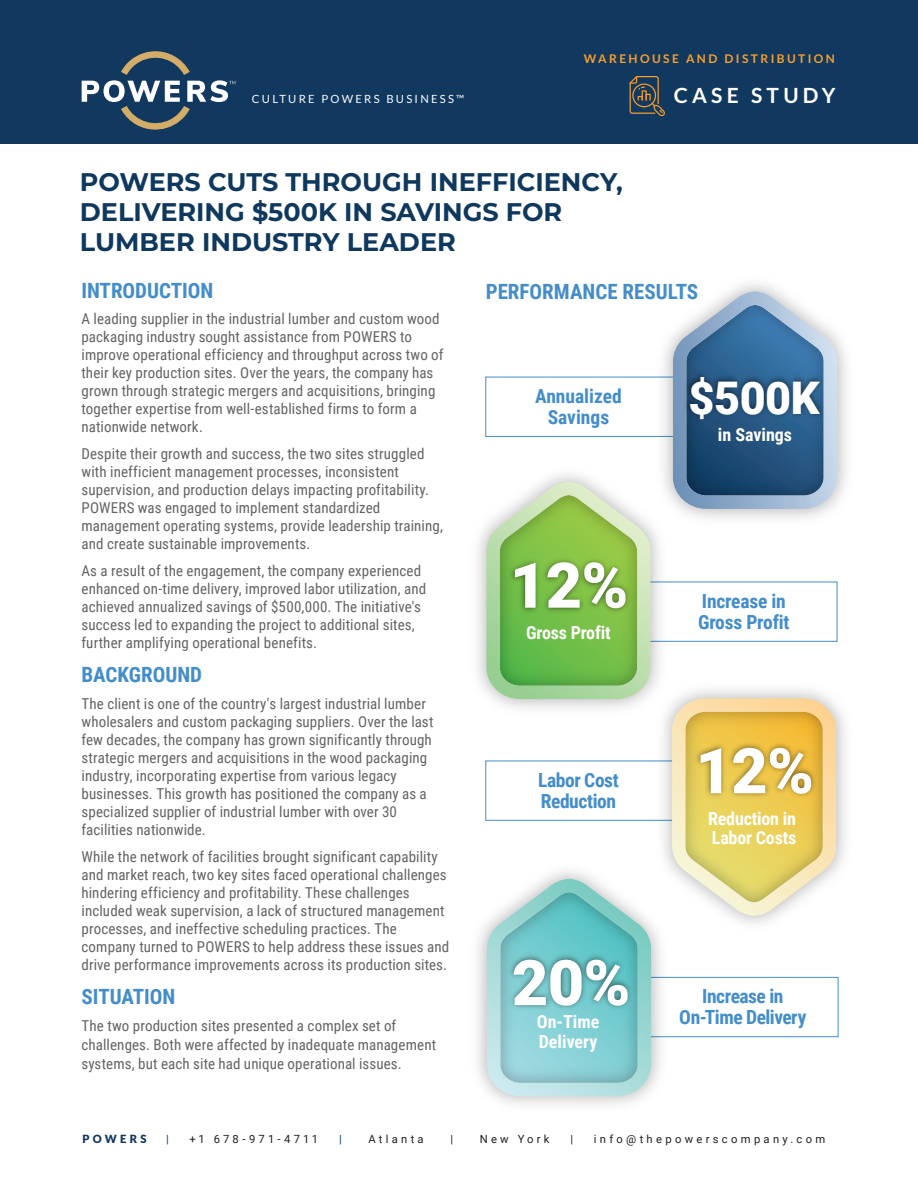
<style>
.page{position:relative;width:918px;height:1188px;background:#fff}
.page>*{position:absolute;margin:0;border:0;box-sizing:border-box;transform-origin:0 0}
.t1{font:900 63px "Roboto";color:#fff}
.t2{font:900 45px "Roboto";color:#fff}
.t3{font:700 25.5px/30px "Montserrat";color:#0e385e}
.t4{font:700 21px "Roboto Condensed";color:#438dcb}
.t5{font:700 21px "Lato";letter-spacing:.2em;color:#fff}
.t6{font:700 19.5px/21px "Roboto Condensed";letter-spacing:-.02em;color:#438dcb}
.t7{font:700 19.5px/21px "Roboto Condensed";color:#438dcb;text-align:center}
.t8{font:700 18px/19.5px "Roboto Condensed";letter-spacing:-.01em;color:#fff}
.t9{font:15px/18px "Roboto Condensed";letter-spacing:.005em;color:#636366}
.t10{font:700 12px "Lato";letter-spacing:.2em;color:#f89f2c}
.t11{font:11.25px "Roboto";letter-spacing:.29em;color:#231f20}
.t12{font:11.25px "Lato";letter-spacing:.2em;color:#fff}
.t13{font:900 11.25px "Lato";letter-spacing:.285em;color:#11385f}
.t14{font:11.25px "Roboto";color:#11385f}
</style>
<div class="page">
<div style="left:485px;top:377px;width:198px;height:60px;border:1px solid #438dcb"></div>
<svg style="left:673px;top:291px;width:164px;height:218px;background:#6e90af"></svg>
<div style="left:485px;top:761px;width:198px;height:60px;border:1px solid #438dcb"></div>
<div style="left:639px;top:582px;width:198px;height:60px;border:1px solid #438dcb"></div>
<div style="left:0;top:0;width:918px;height:144px;background:#11385f"></div>
<svg style="left:82px;top:51px;width:153px;height:79px"></svg>
<svg style="left:630px;top:76px;width:35px;height:40px"></svg>
<img style="left:679px;top:367px;width:150px;height:69px">
<svg style="left:486px;top:482px;width:165px;height:217px;background:#93c572"></svg>
<img style="left:650px;top:675px;width:196px;height:249px">
<svg style="left:672px;top:698px;width:164px;height:218px;background:#e5cd7a"></svg>
<div style="left:641px;top:977px;width:197px;height:60px;border:1px solid #438dcb"></div>
<img style="left:477px;top:855px;width:198px;height:250px">
<svg style="left:487px;top:879px;width:164px;height:217px;background:#9ed5d6"></svg>
<img style="left:503px;top:943px;width:137px;height:88px">
<p class="t10" style="left:584px;top:52px;width:253px">WAREHOUSE AND DISTRIBUTION</p>
<p class="t12" style="left:252px;top:92px;width:214px">CULTURE POWERS BUSINESS™</p>
<h3 class="t5" style="left:674px;top:83px;width:163px">CASE STUDY</h3>
<h3 class="t3" style="left:80px;top:165px;width:545px">POWERS CUTS THROUGH INEFFICIENCY,<br>DELIVERING $500K IN SAVINGS FOR<br>LUMBER INDUSTRY LEADER</h3>
<h3 class="t4" style="left:81px;top:276px;width:134px">INTRODUCTION</h3>
<h3 class="t4" style="left:486px;top:277px;width:214px">PERFORMANCE RESULTS</h3>
<p class="t9" style="left:81px;top:310px;width:364px">A leading supplier in the industrial lumber and custom wood packaging industry sought assistance from POWERS to improve operational efficiency and throughput across two of their key production sites. Over the years, the company has grown through strategic mergers and acquisitions, bringing together expertise from well-established firms to form a nationwide network.</p>
<p class="t9" style="left:81px;top:445px;width:363px">Despite their growth and success, the two sites struggled with inefficient management processes, inconsistent supervision, and production delays impacting profitability.<br>POWERS was engaged to implement standardized management operating systems, provide leadership training, and create sustainable improvements.</p>
<p class="t9" style="left:81px;top:562px;width:346px">As a result of the engagement, the company experienced enhanced on-time delivery, improved labor utilization, and achieved annualized savings of $500,000. The initiative's success led to expanding the project to additional sites, further amplifying operational benefits.</p>
<h3 class="t4" style="left:81px;top:660px;width:122px">BACKGROUND</h3>
<p class="t9" style="left:81px;top:694px;width:354px">The client is one of the country's largest industrial lumber wholesalers and custom packaging suppliers. Over the last few decades, the company has grown significantly through strategic mergers and acquisitions in the wood packaging industry, incorporating expertise from various legacy businesses. This growth has positioned the company as a specialized supplier of industrial lumber with over 30 facilities nationwide.</p>
<p class="t9" style="left:81px;top:847px;width:369px">While the network of facilities brought significant capability and market reach, two key sites faced operational challenges hindering efficiency and profitability. These challenges included weak supervision, a lack of structured management processes, and ineffective scheduling practices. The company turned to POWERS to help address these issues and drive performance improvements across its production sites.</p>
<h3 class="t4" style="left:82px;top:982px;width:95px">SITUATION</h3>
<p class="t9" style="left:81px;top:1016px;width:356px;line-height:18.8px">The two production sites presented a complex set of challenges. Both were affected by inadequate management systems, but each site had unique operational issues.</p>
<h3 class="t7" style="left:535px;top:385px;width:88px">Annualized<br>Savings</h3>
<h1 class="t1" style="left:510px;top:541px;width:120px">12%</h1>
<p class="t8" style="left:526px;top:622px;width:86px">Gross Profit</p>
<h3 class="t6" style="left:538px;top:769px;width:82px">Labor Cost<br>Reduction</h3>
<h1 class="t1" style="left:512px;top:939px;width:120px">20%</h1>
<p class="t8" style="left:537px;top:1011px;width:64px">On-Time<br>Delivery</p>
<h2 class="t2" style="left:688px;top:366px;width:133px">$500K</h2>
<p class="t8" style="left:718px;top:424px;width:76px">in Savings</p>
<h3 class="t6" style="left:698px;top:590px;width:93px">Increase in<br>Gross Profit</h3>
<h1 class="t1" style="left:695px;top:727px;width:120px">12%</h1>
<p class="t8" style="left:708px;top:808px;width:90px">Reduction in<br>Labor Costs</p>
<h3 class="t6" style="left:679px;top:985px;width:129px;text-align:center">Increase in<br>On-Time Delivery</h3>
<p class="t13" style="left:83px;top:1132px;width:65px">POWERS</p>
<p class="t14" style="left:166px;top:1131px;width:4px">|</p>
<p class="t11" style="left:190px;top:1131px;width:130px">+1 678-971-4711</p>
<p class="t14" style="left:339px;top:1131px;width:4px">|</p>
<p class="t11" style="left:368px;top:1131px;width:57px">Atlanta</p>
<p class="t11" style="left:450px;top:1131px;width:4px">|</p>
<p class="t11" style="left:480px;top:1131px;width:71px">New York</p>
<p class="t11" style="left:570px;top:1131px;width:4px">|</p>
<p class="t11" style="left:594px;top:1131px;width:233px">info@thepowerscompany.com</p>
</div>
